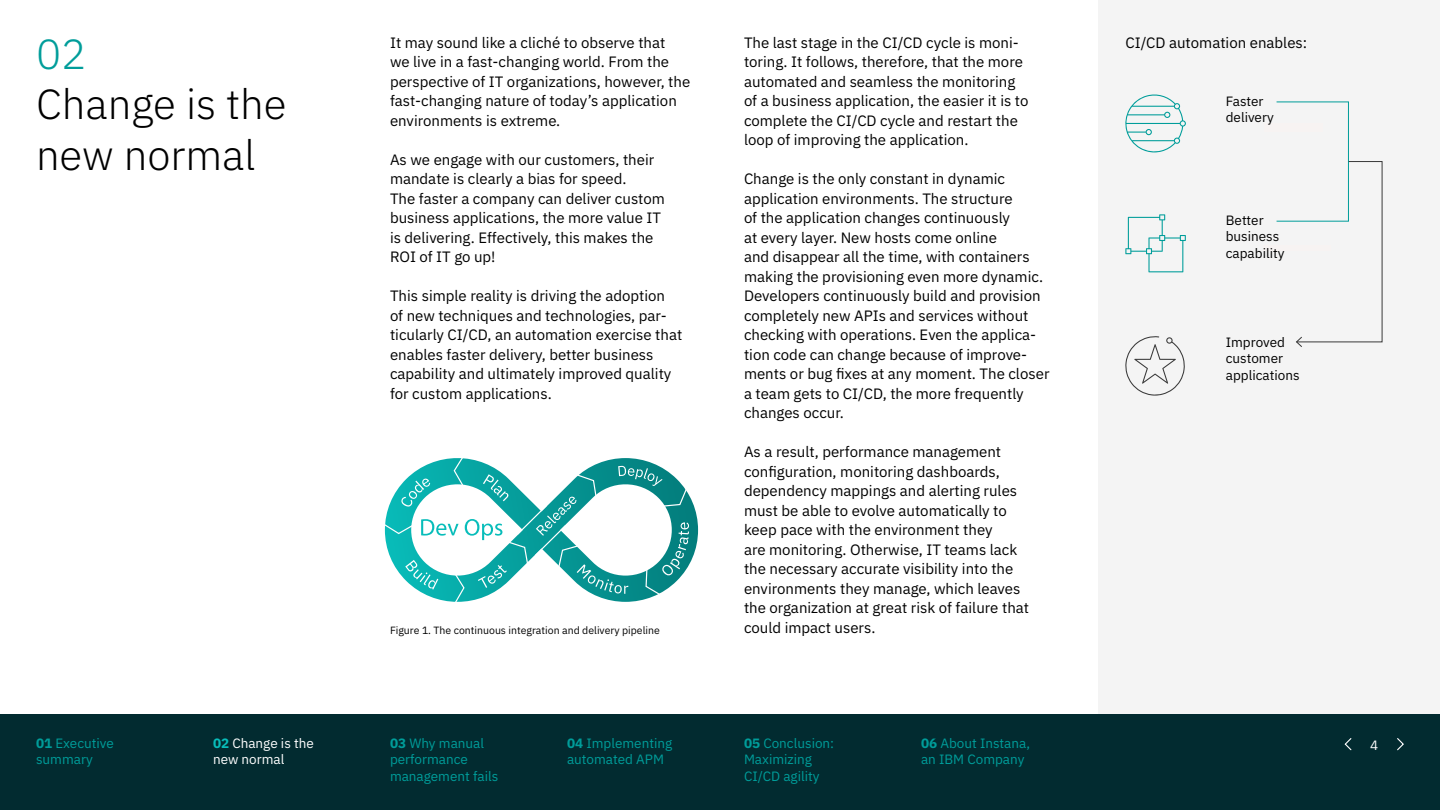
<style>
.page{position:relative;width:1440px;height:810px;background:#fff}
.page>*{position:absolute;margin:0;border:0;box-sizing:border-box;transform-origin:0 0}
.Heading_1_alternate{font:300 42px/50.4px "IBM Plex Sans";color:#000}
.small_section_number{font:300 42px "IBM Plex Sans";color:#009d9a}
.Body_text{font:15px/19.5px "IBM Plex Sans";color:#000}
.Subhead{font:15px "IBM Plex Sans";color:#000}
.nav_text{font:13.5px/16.5px "IBM Plex Sans";color:#009d9a}
._2D_body_bulleted_nu{font:13.5px/16.5px "IBM Plex Sans";color:#000}
.nav_text-2{font:13.5px/16.5px "IBM Plex Sans";color:#fff}
.Subhead-2{font:10.5px "IBM Plex Sans";color:#000}
.s1{font-weight:700}
.s2{font-weight:700;color:#08bdba}
</style>
<div class="page">
<div style="left:1098px;top:0;width:342px;height:718px;background:#f4f4f4"></div>
<div style="left:0;top:714px;width:1440px;height:96px;background:#022b30"></div>
<svg style="left:1344px;top:738px;width:8px;height:13px"></svg>
<svg style="left:1397px;top:738px;width:7px;height:13px"></svg>
<svg style="left:689px;top:495px;width:9px;height:70px"></svg>
<svg style="left:384px;top:458px;width:305px;height:144px"></svg>
<svg style="left:1295px;top:161px;width:88px;height:186px"></svg>
<div style="left:1263px;top:245px;width:67px;height:6px;background:#f7f3f2"></div>
<svg style="left:1125px;top:94px;width:61px;height:58px"></svg>
<svg style="left:1125px;top:214px;width:61px;height:58px"></svg>
<svg style="left:1125px;top:336px;width:60px;height:60px"></svg>
<p class="small_section_number" style="left:36px;top:22px;width:52px">02</p>
<p class="Heading_1_alternate" style="left:36px;top:76px;width:252px">Change is the new normal</p>
<p class="Body_text" style="left:390px;top:31px;width:302px">It may sound like a cliché to observe that<br>we live in a fast-changing world. From the perspective of IT organizations, however, the fast-changing nature of today’s application environments is extreme.</p>
<p class="Body_text" style="left:390px;top:148px;width:276px">As we engage with our customers, their mandate is clearly a bias for speed.<br>The faster a company can deliver custom business applications, the more value IT is delivering. Effectively, this makes the ROI of IT go up!</p>
<p class="Body_text" style="left:390px;top:285px;width:294px">This simple reality is driving the adoption<br>of new techniques and technologies, par&shy;ticularly CI/CD, an automation exercise that enables faster delivery, better business capability and ultimately improved quality for custom applications.</p>
<p class="Body_text" style="left:744px;top:31px;width:286px">The last stage in the CI/CD cycle is moni&shy;toring. It follows, therefore, that the more automated and seamless the monitoring of a business application, the easier it is to complete the CI/CD cycle and restart the loop of improving the application.</p>
<p class="Body_text" style="left:744px;top:168px;width:307px">Change is the only constant in dynamic application environments. The structure<br>of the application changes continuously<br>at every layer. New hosts come online<br>and disappear all the time, with containers making the provisioning even more dynamic.<br>Developers continuously build and provision completely new APIs and services without checking with operations. Even the applica&shy;tion code can change because of improve&shy;ments or bug fixes at any moment. The closer a team gets to CI/CD, the more frequently changes occur.</p>
<p class="Body_text" style="left:744px;top:441px;width:287px">As a result, performance management configuration, monitoring dashboards, dependency mappings and alerting rules must be able to evolve automatically to keep pace with the environment they<br>are monitoring. Otherwise, IT teams lack the necessary accurate visibility into the environments they manage, which leaves the organization at great risk of failure that</p>
<p class="Subhead-2" style="left:390px;top:622px;width:271px">Figure 1. The continuous integration and delivery pipeline</p>
<p class="Body_text" style="left:744px;top:616px;width:133px">could impact users.</p>
<p class="Subhead" style="left:1125px;top:31px;width:183px">CI/CD automation enables:</p>
<p class="_2D_body_bulleted_nu" style="left:1226px;top:91px;width:50px">Faster delivery</p>
<p class="_2D_body_bulleted_nu" style="left:1226px;top:211px;width:60px">Better business capability</p>
<p class="_2D_body_bulleted_nu" style="left:1226px;top:333px;width:61px">Improved customer</p>
<p class="_2D_body_bulleted_nu" style="left:1226px;top:366px;width:75px">applications</p>
<p class="nav_text" style="left:36px;top:734px;width:79px"><span class="s1">01</span> Executive</p>
<p class="nav_text-2" style="left:1370px;top:736px;width:10px">4</p>
<p class="nav_text" style="left:36px;top:750px;width:58px">summary</p>
<p class="nav_text-2" style="left:213px;top:734px;width:102px"><span class="s2">02</span> Change is the new normal</p>
<p class="nav_text" style="left:567px;top:734px;width:107px"><span class="s1">04</span> Implementing automated APM</p>
<p class="nav_text" style="left:744px;top:734px;width:92px"><span class="s1">05</span> Conclusion:<br>Maximizing<br>CI/CD agility</p>
<p class="nav_text" style="left:921px;top:734px;width:111px"><span class="s1">06</span> About Instana, an IBM Company</p>
<p class="nav_text" style="left:390px;top:734px;width:110px"><span class="s1">03</span> Why manual performance management fails</p>
</div>
